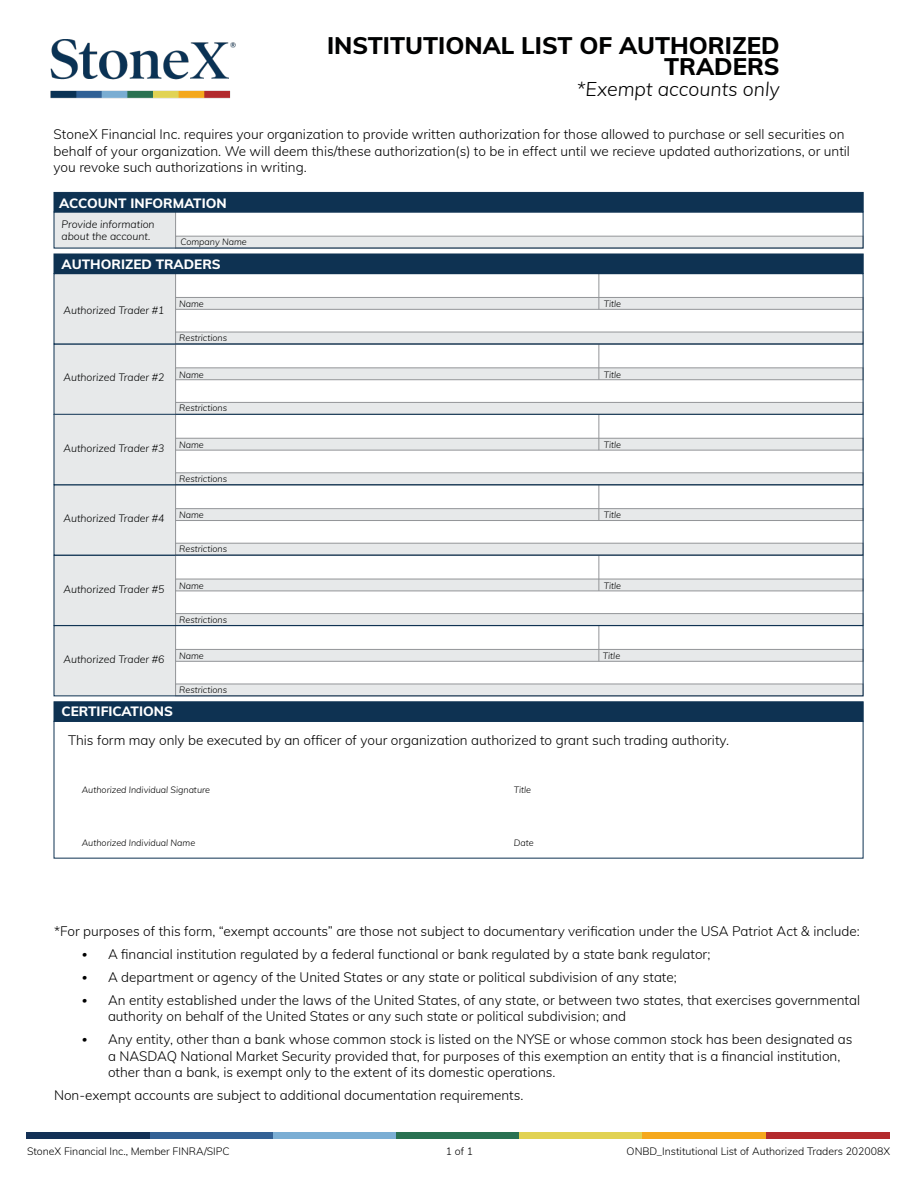
<style>
.page{position:relative;width:918px;height:1188px;background:#fff}
.page>*{position:absolute;margin:0;border:0;box-sizing:border-box;transform-origin:0 0}
.t1{font:800 24px/21px "Muli";color:#000101;text-align:right}
.t2{font:italic 300 19.5px "Muli";color:#000101}
.t3{font:300 13.5px/16.2px "Muli";color:#000101}
.t4{font:800 13.5px "Muli";color:#fff}
.t5{font:italic 300 10.5px/12px "Muli";color:#000101}
.t6{font:300 10.5px "Muli";color:#000101}
.t7{font:italic 300 9px "Muli";color:#000101}
.s1{font-family:"Calibri";font-style:italic}
</style>
<div class="page">
<img style="left:50px;top:39px;width:186px;height:60px">
<div style="left:150px;top:1132px;width:123px;height:7px;background:#336195"></div>
<div style="left:273px;top:1132px;width:123px;height:7px;background:#7baed4"></div>
<div style="left:396px;top:1132px;width:123px;height:7px;background:#297152"></div>
<div style="left:519px;top:1132px;width:124px;height:7px;background:#e1d253"></div>
<div style="left:643px;top:1132px;width:123px;height:7px;background:#f5a81d"></div>
<div style="left:766px;top:1132px;width:123px;height:7px;background:#b32b2e"></div>
<div style="left:26px;top:1132px;width:124px;height:7px;background:#133156"></div>
<div style="left:54px;top:701px;width:810px;height:21px;background:#0e3252;border:1px solid #0e3252"></div>
<div style="left:54px;top:721px;width:809px;height:138px;border:1px solid #0e3252"></div>
<div style="left:54px;top:212px;width:122px;height:36px;background:#e7e9ea"></div>
<hr style="left:175px;top:212px;width:1px;height:36px;background:#939598">
<div style="left:175px;top:236px;width:688px;height:12px;background:#e7e9ea;border:1px solid #939598"></div>
<div style="left:54px;top:192px;width:810px;height:20px;background:#0e3252"></div>
<div style="left:54px;top:625px;width:122px;height:71px;background:#e7e9ea"></div>
<hr style="left:175px;top:626px;width:1px;height:70px;background:#939598">
<div style="left:175px;top:684px;width:688px;height:12px;background:#e7e9ea;border:1px solid #939598"></div>
<div style="left:175px;top:649px;width:688px;height:13px;background:#e7e9ea;border:1px solid #939598"></div>
<hr style="left:598px;top:626px;width:1px;height:35px;background:#939598">
<div style="left:54px;top:555px;width:122px;height:70px;background:#e7e9ea"></div>
<hr style="left:175px;top:555px;width:1px;height:70px;background:#939598">
<div style="left:175px;top:613px;width:688px;height:13px;background:#e7e9ea;border:1px solid #939598"></div>
<div style="left:175px;top:579px;width:688px;height:12px;background:#e7e9ea;border:1px solid #939598"></div>
<hr style="left:598px;top:555px;width:1px;height:36px;background:#939598">
<div style="left:54px;top:555px;width:809px;height:71px;border:1px solid #0e3252"></div>
<div style="left:54px;top:485px;width:122px;height:70px;background:#e7e9ea"></div>
<hr style="left:175px;top:485px;width:1px;height:70px;background:#939598">
<div style="left:175px;top:543px;width:688px;height:12px;background:#e7e9ea;border:1px solid #939598"></div>
<div style="left:175px;top:508px;width:688px;height:13px;background:#e7e9ea;border:1px solid #939598"></div>
<hr style="left:598px;top:485px;width:1px;height:36px;background:#939598">
<div style="left:54px;top:414px;width:122px;height:71px;background:#e7e9ea"></div>
<hr style="left:175px;top:414px;width:1px;height:71px;background:#939598">
<div style="left:175px;top:472px;width:688px;height:13px;background:#e7e9ea;border:1px solid #939598"></div>
<div style="left:175px;top:438px;width:688px;height:13px;background:#e7e9ea;border:1px solid #939598"></div>
<hr style="left:598px;top:414px;width:1px;height:36px;background:#939598">
<div style="left:54px;top:414px;width:809px;height:71px;border:1px solid #0e3252"></div>
<div style="left:54px;top:344px;width:122px;height:70px;background:#e7e9ea"></div>
<hr style="left:175px;top:344px;width:1px;height:70px;background:#939598">
<div style="left:175px;top:402px;width:688px;height:13px;background:#e7e9ea;border:1px solid #939598"></div>
<div style="left:175px;top:367px;width:688px;height:13px;background:#e7e9ea;border:1px solid #939598"></div>
<hr style="left:598px;top:344px;width:1px;height:36px;background:#939598">
<div style="left:54px;top:344px;width:809px;height:71px;border:1px solid #0e3252"></div>
<div style="left:54px;top:274px;width:122px;height:70px;background:#e7e9ea"></div>
<hr style="left:175px;top:274px;width:1px;height:70px;background:#939598">
<div style="left:175px;top:332px;width:688px;height:12px;background:#e7e9ea;border:1px solid #939598"></div>
<div style="left:175px;top:297px;width:688px;height:13px;background:#e7e9ea;border:1px solid #939598"></div>
<hr style="left:598px;top:274px;width:1px;height:35px;background:#939598">
<div style="left:54px;top:254px;width:810px;height:20px;background:#0e3252"></div>
<h1 class="t1" style="left:327px;top:33px;width:454px">INSTITUTIONAL LIST OF AUTHORIZED<br>TRADERS</h1>
<h2 class="t2" style="left:577px;top:74px;width:204px">*Exempt accounts only</h2>
<p class="t3" style="left:54px;top:126px;width:798px">StoneX Financial Inc. requires your organization to provide written authorization for those allowed to purchase or sell securities on behalf of your organization. We will deem this/these authorization(s) to be in effect until we recieve updated authorizations, or until you revoke such authorizations in writing.</p>
<p class="t4" style="left:59px;top:193px;width:169px">ACCOUNT INFORMATION</p>
<p class="t5" style="left:62px;top:217px;width:95px">Provide information about the account.</p>
<p class="t7" style="left:180px;top:235px;width:68px">Company Name</p>
<p class="t4" style="left:62px;top:255px;width:161px">AUTHORIZED TRADERS</p>
<p class="t5" style="left:63px;top:303px;width:103px">Authorized Trader #1</p>
<p class="t7" style="left:179px;top:297px;width:26px">Name</p>
<p class="t7" style="left:604px;top:297px;width:19px">Title</p>
<p class="t7" style="left:179px;top:331px;width:49px">Restrictions</p>
<p class="t5" style="left:63px;top:371px;width:103px">Authorized Trader #2</p>
<p class="t7" style="left:179px;top:368px;width:26px">Name</p>
<p class="t7" style="left:604px;top:368px;width:19px">Title</p>
<p class="t7" style="left:179px;top:402px;width:49px">Restrictions</p>
<p class="t5" style="left:63px;top:441px;width:103px">Authorized Trader #3</p>
<p class="t7" style="left:179px;top:438px;width:26px">Name</p>
<p class="t7" style="left:604px;top:438px;width:19px">Title</p>
<p class="t7" style="left:179px;top:472px;width:49px">Restrictions</p>
<p class="t5" style="left:63px;top:512px;width:103px">Authorized Trader #4</p>
<p class="t7" style="left:179px;top:509px;width:26px">Name</p>
<p class="t7" style="left:604px;top:509px;width:19px">Title</p>
<p class="t7" style="left:179px;top:542px;width:49px">Restrictions</p>
<p class="t5" style="left:63px;top:582px;width:103px">Authorized Trader #5</p>
<p class="t7" style="left:179px;top:579px;width:26px">Name</p>
<p class="t7" style="left:604px;top:579px;width:19px">Title</p>
<p class="t7" style="left:179px;top:613px;width:49px">Restrictions</p>
<p class="t5" style="left:63px;top:653px;width:103px">Authorized Trader #6</p>
<p class="t7" style="left:179px;top:649px;width:26px">Name</p>
<p class="t7" style="left:603px;top:649px;width:19px">Title</p>
<p class="t7" style="left:179px;top:683px;width:49px">Restrictions</p>
<p class="t4" style="left:62px;top:701px;width:113px">CERTIFICATIONS</p>
<p class="t3" style="left:68px;top:731px;width:663px">This form may only be executed by an officer of your organization authorized to grant such trading authority.</p>
<p class="t7" style="left:82px;top:783px;width:130px">Authorized Individual Signature</p>
<p class="t7" style="left:514px;top:783px;width:19px">Title</p>
<p class="t7" style="left:82px;top:836px;width:115px">Authorized Individual Name</p>
<p class="t7" style="left:514px;top:836px;width:21px">Date</p>
<p class="t3" style="left:54px;top:923px;width:807px">*For purposes of this form, “exempt accounts” are those not subject to documentary verification under the USA Patriot Act &amp; include:</p>
<p class="t3" style="left:81px;top:946px;width:631px"><span class="s1">•</span> A financial institution regulated by a federal functional or bank regulated by a state bank regulator;</p>
<p class="t3" style="left:81px;top:969px;width:597px"><span class="s1">•</span> A department or agency of the United States or any state or political subdivision of any state;</p>
<p class="t3" style="left:108px;top:992px;width:754px;text-indent:-27px"><span class="s1">•</span> An entity established under the laws of the United States, of any state, or between two states, that exercises governmental authority on behalf of the United States or any such state or political subdivision; and</p>
<p class="t3" style="left:108px;top:1031px;width:746px;text-indent:-27px"><span class="s1">•</span> Any entity, other than a bank whose common stock is listed on the NYSE or whose common stock has been designated as a NASDAQ National Market Security provided that, for purposes of this exemption an entity that is a financial institution, other than a bank, is exempt only to the extent of its domestic operations.</p>
<p class="t3" style="left:54px;top:1086px;width:471px">Non-exempt accounts are subject to additional documentation requirements.</p>
<p class="t6" style="left:27px;top:1143px;width:204px">StoneX Financial Inc., Member FINRA/SIPC</p>
<p class="t6" style="left:446px;top:1143px;width:29px">1 of 1</p>
<p class="t6" style="left:627px;top:1143px;width:265px">ONBD_Institutional List of Authorized Traders 202008X</p>
</div>
